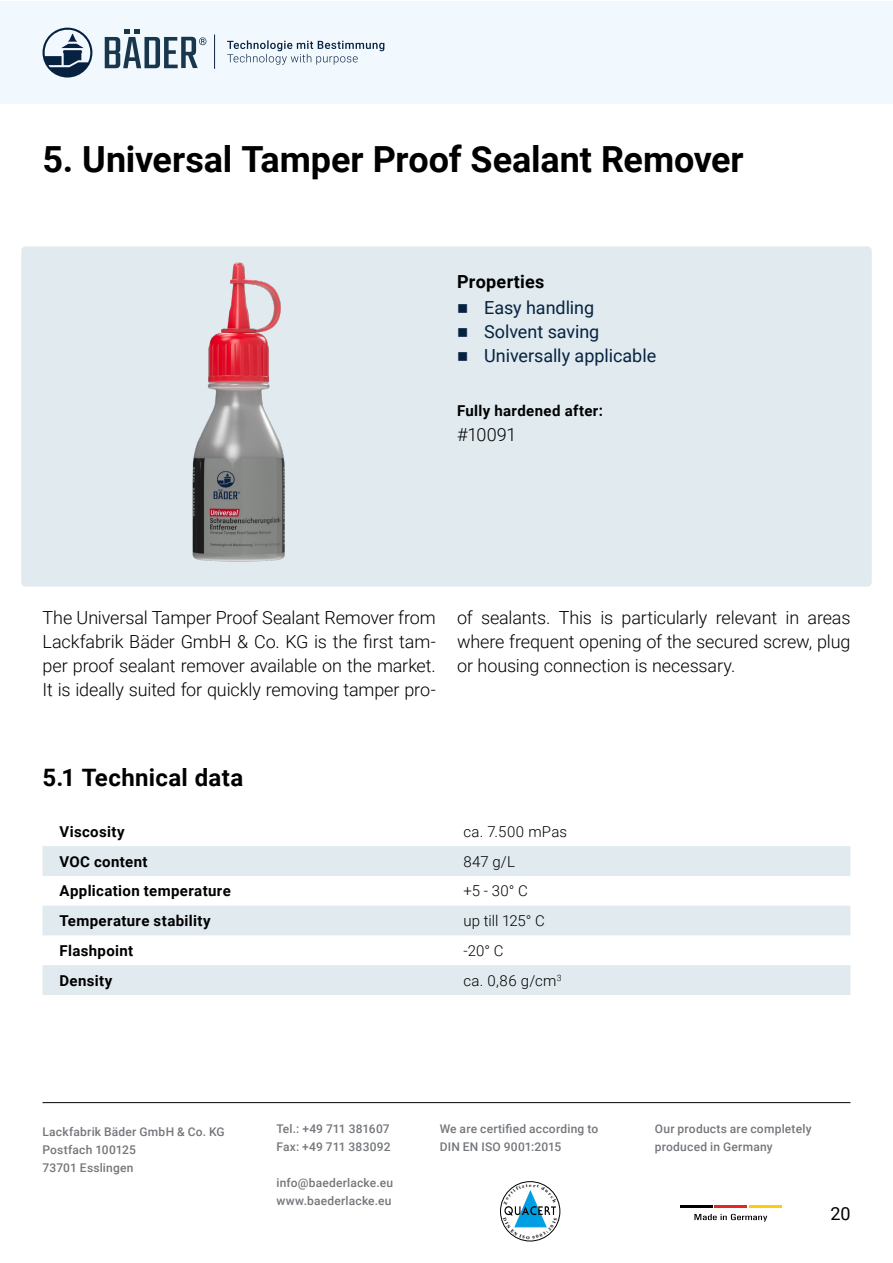
<style>
.page{position:relative;width:893px;height:1263px;background:#fff}
.page>*{position:absolute;margin:0;border:0;box-sizing:border-box;transform-origin:0 0}
.t1{font:700 36px "Roboto";letter-spacing:-.005em;color:#000}
.t2{font:700 24px "Roboto";letter-spacing:.015em;color:#000}
.t3{font:300 18px/24px "Roboto";letter-spacing:-.01em;color:#000;text-align:justify}
.t4{font:18px/24px "Roboto";color:#072241}
.t5{font:700 18px "Roboto";letter-spacing:.015em;color:#000}
.t6{font:18px "Roboto";color:#000}
.t7{font:700 15px "Roboto";letter-spacing:.025em;color:#000}
.t8{font:300 15px "Roboto";letter-spacing:.015em;color:#000}
.t9{font:300 15px "Roboto";letter-spacing:-.005em;color:#000}
.t10{font:500 12px/18px "Roboto";letter-spacing:.02em;color:#74777b}
</style>
<div class="page">
<svg style="left:694px;top:1214px;width:73px;height:8px"></svg>
<hr style="left:680px;top:1205px;width:32px;height:3px;background:#000">
<hr style="left:715px;top:1205px;width:32px;height:3px;background:#e52621">
<hr style="left:749px;top:1205px;width:33px;height:3px;background:#ffcc05">
<div style="left:500px;top:1181px;width:60px;height:60px;border:1px solid #000;border-radius:50%"></div>
<hr style="left:43px;top:1102px;width:807px;height:1px;background:#000">
<div style="left:0;top:1px;width:893px;height:103px;background:#f2f9fe"></div>
<svg style="left:227px;top:40px;width:157px;height:25px"></svg>
<svg style="left:105px;top:30px;width:101px;height:38px"></svg>
<svg style="left:43px;top:28px;width:49px;height:50px"></svg>
<hr style="left:214px;top:35px;width:1px;height:34px;background:#072241">
<div style="left:21px;top:246px;width:851px;height:340px;background:#e0eaef;border-radius:4px"></div>
<img style="left:192px;top:262px;width:93px;height:300px">
<svg style="left:43px;top:846px;width:807px;height:149px;fill:#e0eaef"></svg>
<svg style="left:503px;top:1183px;width:54px;height:56px"></svg>
<h1 class="t1" style="left:43px;top:134px;width:703px">5. Universal Tamper Proof Sealant Remover</h1>
<p class="t5" style="left:457px;top:269px;width:89px">Properties</p>
<p class="t4" style="left:484px;top:295px;width:174px">Easy handling<br>Solvent saving<br>Universally applicable</p>
<p class="t7" style="left:457px;top:400px;width:147px">Fully hardened after:</p>
<p class="t3" style="left:457px;top:421px;width:61px">#10091</p>
<p class="t3" style="left:43px;top:605px;width:395px">The Universal Tamper Proof Sealant Remover from Lackfabrik Bäder GmbH &amp; Co. KG is the first tam&shy;per proof sealant remover available on the market.<br>It is ideally suited for quickly removing tamper pro-</p>
<p class="t3" style="left:457px;top:605px;width:395px">of sealants. This is particularly relevant in areas where frequent opening of the secured screw, plug or housing connection is necessary.</p>
<h2 class="t2" style="left:43px;top:761px;width:202px">5.1 Technical data</h2>
<p class="t7" style="left:60px;top:821px;width:67px">Viscosity</p>
<p class="t8" style="left:463px;top:821px;width:105px">ca. 7.500 mPas</p>
<p class="t7" style="left:60px;top:851px;width:90px">VOC content</p>
<p class="t8" style="left:463px;top:851px;width:53px">847 g/L</p>
<p class="t7" style="left:60px;top:880px;width:173px">Application temperature</p>
<p class="t8" style="left:463px;top:880px;width:66px">+5 - 30° C</p>
<p class="t7" style="left:60px;top:910px;width:153px">Temperature stability</p>
<p class="t9" style="left:463px;top:910px;width:83px">up till 125° C</p>
<p class="t7" style="left:60px;top:940px;width:75px">Flashpoint</p>
<p class="t8" style="left:463px;top:940px;width:42px">-20° C</p>
<p class="t7" style="left:60px;top:970px;width:54px">Density</p>
<p class="t8" style="left:463px;top:970px;width:100px">ca. 0,86 g/cm<sup>3</sup></p>
<p class="t10" style="left:43px;top:1122px;width:184px">Lackfabrik Bäder GmbH &amp; Co. KG<br>Postfach 100125<br>73701 Esslingen</p>
<p class="t10" style="left:440px;top:1119px;width:160px">We are certified according to<br>DIN EN ISO 9001:2015</p>
<p class="t10" style="left:655px;top:1119px;width:158px">Our products are completely produced in Germany</p>
<p class="t10" style="left:276px;top:1119px;width:116px">Tel.: +49 711 381607<br>Fax: +49 711 383092</p>
<p class="t10" style="left:276px;top:1173px;width:118px">info@baederlacke.eu www.baederlacke.eu</p>
<p class="t6" style="left:830px;top:1201px;width:22px">20</p>
</div>
